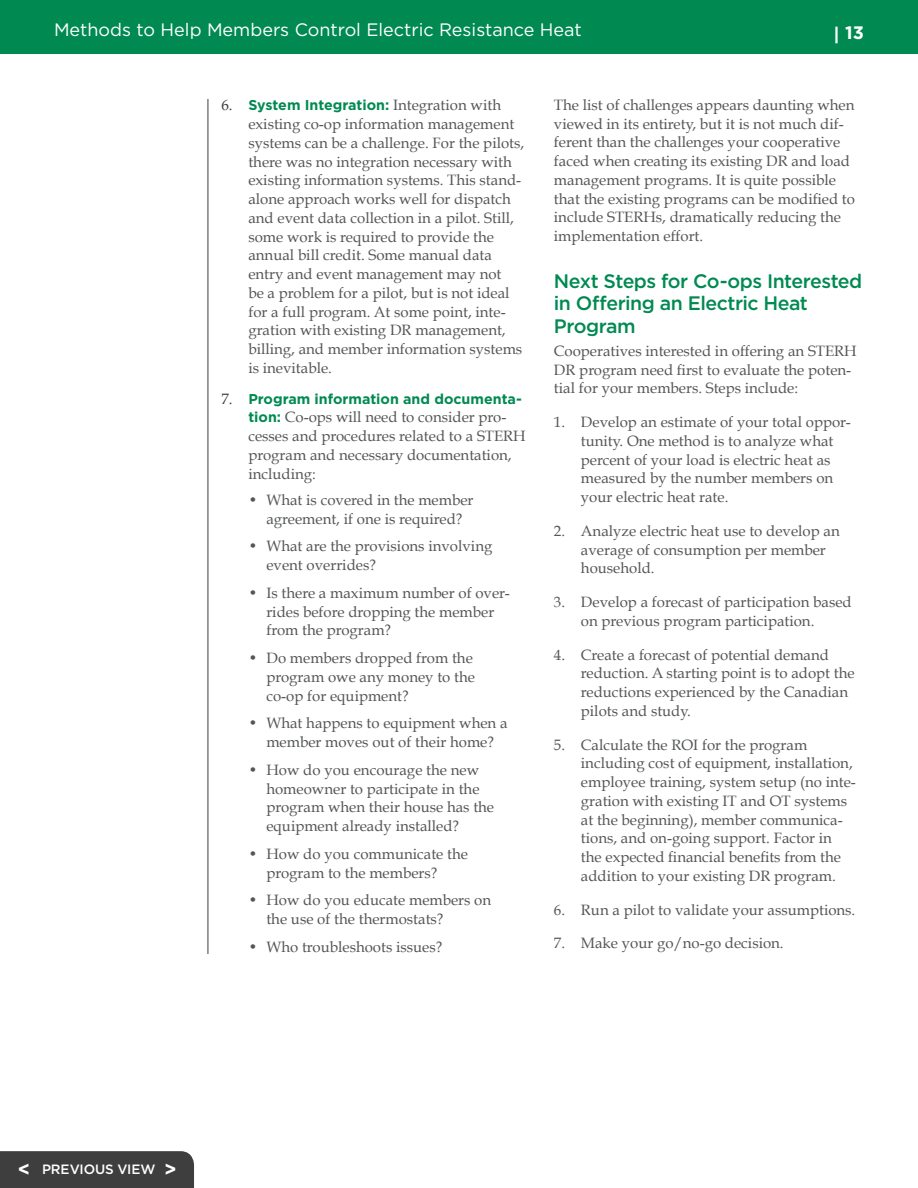
<style>
.page{position:relative;width:918px;height:1188px;background:#fff}
.page>*{position:absolute;margin:0;border:0;box-sizing:border-box;transform-origin:0 0}
.t1{font:500 19.5px/22.5px "Gotham";letter-spacing:-.025em;color:#008a52}
.t2{font:18px "Gotham";color:#fff}
.t3{font:700 18px "Gotham";color:#fff}
.t4{font:15px/18.8px "Book Antiqua";color:#545557}
.t5{font:700 14.25px "Gotham";color:#008a52}
.t6{font:500 13.5px "Gotham";letter-spacing:-.005em;color:#fff}
.s1{font-family:"Book Antiqua";font-weight:400;font-size:15px;color:#3e3e3f}
.s2{font-family:"Book Antiqua";font-weight:400;font-size:15px;color:#545557}
.s3{font-family:"Gotham";font-weight:700;font-size:14.25px;color:#008a52}
.s4{font-weight:700;font-size:19.5px}
</style>
<div class="page">
<div style="left:0;top:0;width:918px;height:54px;background:#008a52"></div>
<div style="left:0;top:1151px;width:194px;height:37px;background:#3e3e3f"></div>
<hr style="left:208px;top:99px;width:1px;height:855px;background:#3e3e3f">
<p class="t2" style="left:54px;top:18px;width:529px">Methods to Help Members Control Electric Resistance Heat</p>
<p class="t3" style="left:834px;top:21px;width:32px">| 13</p>
<p class="t5" style="left:221px;top:96px;width:281px"><span class="s1">6.</span> System Integration: <span class="s2">Integration with</span></p>
<p class="t4" style="left:248px;top:115px;width:277px">existing co-op information management systems can be a challenge. For the pilots, there was no integration necessary with existing information systems. This stand&shy;alone approach works well for dispatch and event data collection in a pilot. Still, some work is required to provide the annual bill credit. Some manual data entry and event management may not<br>be a problem for a pilot, but is not ideal for a full program. At some point, inte&shy;gration with existing DR management, billing, and member information systems is inevitable.</p>
<p class="t5" style="left:221px;top:389px;width:302px"><span class="s1">7.</span> Program information and documenta-</p>
<p class="t4" style="left:248px;top:408px;width:279px"><span class="s3">tion:</span> Co-ops will need to consider pro&shy;cesses and procedures related to a STERH program and necessary documentation, including:</p>
<p class="t4" style="left:248px;top:490px;width:227px;text-align:center">• What is covered in the member agreement, if one is required?</p>
<p class="t4" style="left:266px;top:537px;width:228px;text-indent:-18px">• What are the provisions involving event overrides?</p>
<p class="t4" style="left:266px;top:583px;width:245px;text-indent:-18px">• Is there a maximum number of over&shy;rides before dropping the member from the program?</p>
<p class="t4" style="left:266px;top:649px;width:210px;text-indent:-18px">• Do members dropped from the program owe any money to the co-op for equipment?</p>
<p class="t4" style="left:248px;top:714px;width:261px;text-align:center">• What happens to equipment when a member moves out of their home?</p>
<p class="t4" style="left:266px;top:760px;width:229px;text-indent:-18px">• How do you encourage the new homeowner to participate in the program when their house has the equipment already installed?</p>
<p class="t4" style="left:266px;top:844px;width:203px;text-indent:-18px">• How do you communicate the program to the members?</p>
<p class="t4" style="left:266px;top:891px;width:226px;text-indent:-18px">• How do you educate members on the use of the thermostats?</p>
<p class="t4" style="left:248px;top:937px;width:196px">• Who troubleshoots issues?</p>
<p class="t4" style="left:554px;top:95px;width:303px">The list of challenges appears daunting when viewed in its entirety, but it is not much dif&shy;ferent than the challenges your cooperative faced when creating its existing DR and load management programs. It is quite possible that the existing programs can be modified to include STERHs, dramatically reducing the implementation effort.</p>
<h1 class="t1" style="left:554px;top:269px;width:310px">Next Steps for Co-ops Interested in Offering an Electric Heat<br>Program</h1>
<p class="t4" style="left:554px;top:341px;width:304px">Cooperatives interested in offering an STERH<br>DR program need first to evaluate the poten&shy;tial for your members. Steps include:</p>
<p class="t4" style="left:581px;top:413px;width:271px;text-indent:-27px">1. Develop an estimate of your total oppor&shy;tunity. One method is to analyze what percent of your load is electric heat as measured by the number members on your electric heat rate.</p>
<p class="t4" style="left:581px;top:521px;width:260px;text-indent:-27px">2. Analyze electric heat use to develop an average of consumption per member household.</p>
<p class="t4" style="left:581px;top:593px;width:272px;text-indent:-27px">3. Develop a forecast of participation based on previous program participation.</p>
<p class="t4" style="left:581px;top:645px;width:275px;text-indent:-27px">4. Create a forecast of potential demand reduction. A starting point is to adopt the reductions experienced by the Canadian pilots and study.</p>
<p class="t4" style="left:581px;top:735px;width:277px;text-indent:-27px">5. Calculate the ROI for the program including cost of equipment, installation, employee training, system setup (no inte&shy;gration with existing IT and OT systems at the beginning), member communica&shy;tions, and on-going support. Factor in the expected financial benefits from the addition to your existing DR program.</p>
<p class="t4" style="left:554px;top:900px;width:303px">6. Run a pilot to validate your assumptions.</p>
<p class="t4" style="left:554px;top:934px;width:231px">7. Make your go/no-go decision.</p>
<p class="t6" style="left:18px;top:1161px;width:160px"><span class="s4">&lt;</span> PREVIOUS VIEW <span class="s4">&gt;</span></p>
</div>
